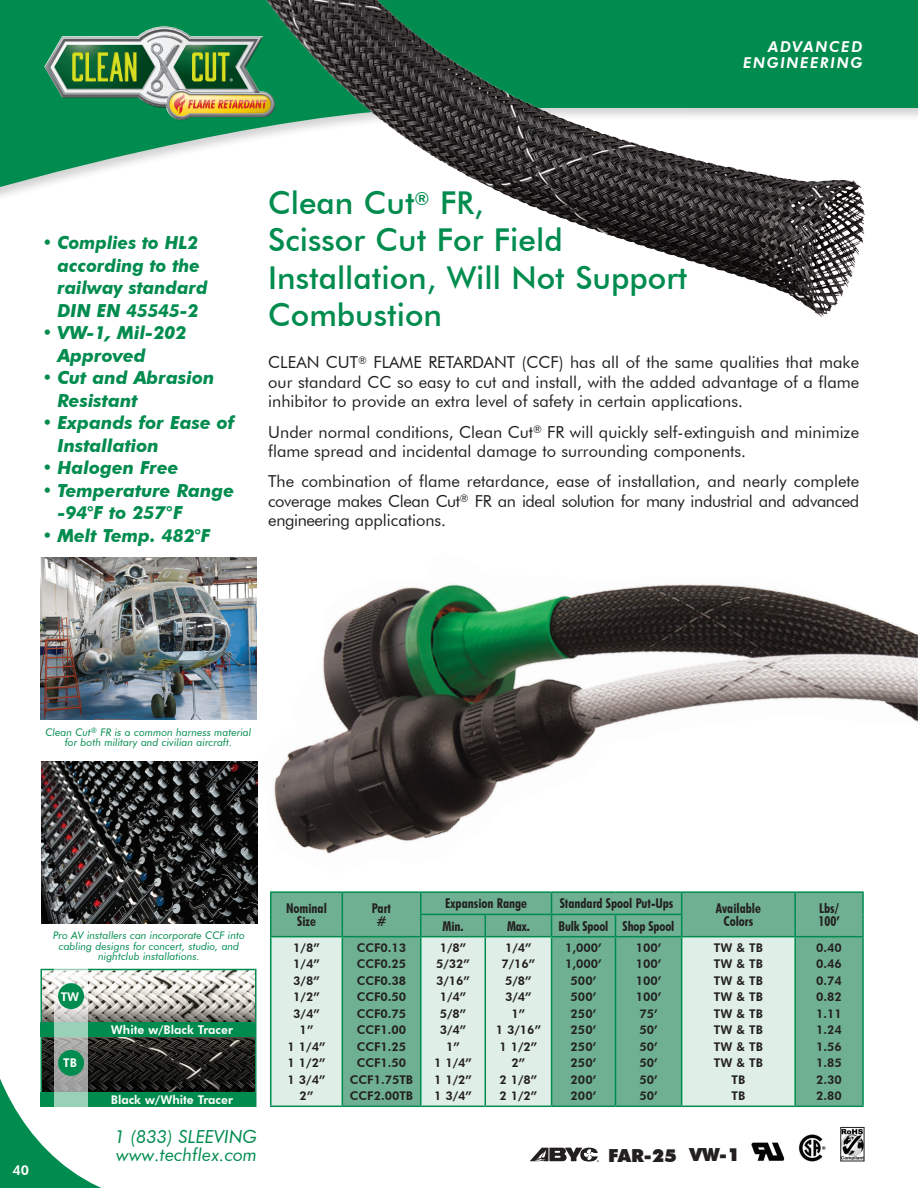
<style>
.page{position:relative;width:918px;height:1188px;background:#fff}
.page>*{position:absolute;margin:0;border:0;box-sizing:border-box;transform-origin:0 0}
.t1{font:500 31.5px/37.5px "Futura BT";color:#008c4e}
.t2{font:italic 700 18px/22.5px "Futura BT";color:#008c4e}
.t3{font:italic 18px/18px "Futura BT";color:#008c4e}
.t4{font:900 18px "Futura BT";color:#231f20}
.t5{font:16.5px/19.5px "Futura BT";color:#231f20;text-align:justify}
.t6{font:italic 800 15px/16.5px "Futura BT";letter-spacing:.1em;color:#fff;text-align:right}
.t7{font:700 condensed 13.5px/13.5px "Futura BT";color:#231f20;text-align:center}
.t8{font:800 13.5px "Futura BT";color:#fff}
.t9{font:800 12px/16.5px "Futura BT";color:#231f20;text-align:center}
.t10{font:800 12px "Futura BT";color:#fff}
.t11{font:italic 10.5px/10.5px "Futura BT";color:#008c4e;text-align:center}
</style>
<div class="page">
<svg style="left:0;top:0;width:913px;height:191px;fill:#008c4e"></svg>
<div style="left:913px;top:0;width:5px;height:204px;background:#231f20;opacity:.2"></div>
<svg style="left:917px;top:0;width:1px;height:191px"></svg>
<img style="left:274px;top:584px;width:644px;height:270px">
<img style="left:41px;top:762px;width:216px;height:162px">
<div style="left:272px;top:893px;width:590px;height:213px;background:#6eb091"></div>
<svg style="left:272px;top:937px;width:522px;height:169px;background:#b9d9ca"></svg>
<div style="left:552px;top:937px;width:64px;height:169px;background:#6eb091"></div>
<hr style="left:270px;top:891px;width:72px;height:2px;background:#008c4e">
<hr style="left:270px;top:893px;width:2px;height:21px;background:#008c4e">
<hr style="left:270px;top:914px;width:2px;height:22px;background:#008c4e">
<hr style="left:342px;top:891px;width:79px;height:2px;background:#008c4e">
<svg style="left:342px;top:893px;width:1px;height:43px"></svg>
<hr style="left:421px;top:891px;width:64px;height:2px;background:#008c4e">
<hr style="left:420px;top:893px;width:2px;height:21px;background:#008c4e">
<hr style="left:485px;top:891px;width:67px;height:2px;background:#008c4e">
<hr style="left:552px;top:891px;width:64px;height:2px;background:#008c4e">
<hr style="left:616px;top:891px;width:66px;height:2px;background:#008c4e">
<hr style="left:682px;top:891px;width:113px;height:2px;background:#008c4e">
<hr style="left:795px;top:891px;width:69px;height:2px;background:#008c4e">
<hr style="left:794px;top:893px;width:2px;height:21px;background:#008c4e">
<hr style="left:862px;top:893px;width:2px;height:21px;background:#008c4e">
<hr style="left:794px;top:914px;width:2px;height:22px;background:#008c4e">
<hr style="left:862px;top:914px;width:2px;height:22px;background:#008c4e">
<hr style="left:420px;top:914px;width:65px;height:1px;background:#008c4e">
<hr style="left:420px;top:915px;width:2px;height:21px;background:#008c4e">
<hr style="left:485px;top:914px;width:67px;height:1px;background:#008c4e">
<svg style="left:485px;top:915px;width:1px;height:21px"></svg>
<hr style="left:552px;top:914px;width:64px;height:1px;background:#008c4e">
<svg style="left:551px;top:893px;width:1px;height:43px"></svg>
<hr style="left:616px;top:914px;width:66px;height:1px;background:#008c4e">
<svg style="left:615px;top:915px;width:1px;height:21px"></svg>
<svg style="left:681px;top:893px;width:1px;height:43px"></svg>
<hr style="left:342px;top:936px;width:79px;height:1px;background:#008c4e">
<hr style="left:342px;top:1106px;width:79px;height:1px;background:#008c4e">
<hr style="left:552px;top:936px;width:64px;height:1px;background:#008c4e">
<hr style="left:616px;top:936px;width:66px;height:1px;background:#008c4e">
<hr style="left:615px;top:937px;width:1px;height:169px;background:#008c4e">
<hr style="left:552px;top:1106px;width:64px;height:1px;background:#008c4e">
<hr style="left:616px;top:1106px;width:66px;height:1px;background:#008c4e">
<hr style="left:795px;top:936px;width:69px;height:1px;background:#008c4e">
<hr style="left:862px;top:937px;width:2px;height:169px;background:#008c4e">
<hr style="left:795px;top:1106px;width:69px;height:1px;background:#008c4e">
<hr style="left:270px;top:936px;width:72px;height:1px;background:#008c4e">
<hr style="left:270px;top:937px;width:2px;height:169px;background:#008c4e">
<hr style="left:342px;top:937px;width:1px;height:169px;background:#008c4e">
<hr style="left:270px;top:1106px;width:72px;height:1px;background:#008c4e">
<hr style="left:421px;top:936px;width:64px;height:1px;background:#008c4e">
<hr style="left:420px;top:937px;width:2px;height:169px;background:#008c4e">
<hr style="left:421px;top:1106px;width:64px;height:1px;background:#008c4e">
<hr style="left:485px;top:936px;width:67px;height:1px;background:#008c4e">
<hr style="left:485px;top:937px;width:1px;height:169px;background:#008c4e">
<hr style="left:551px;top:937px;width:1px;height:169px;background:#008c4e">
<hr style="left:485px;top:1106px;width:67px;height:1px;background:#008c4e">
<hr style="left:682px;top:936px;width:113px;height:1px;background:#008c4e">
<hr style="left:681px;top:937px;width:1px;height:169px;background:#008c4e">
<hr style="left:794px;top:937px;width:2px;height:169px;background:#008c4e">
<hr style="left:682px;top:1106px;width:113px;height:1px;background:#008c4e">
<svg style="left:44px;top:26px;width:199px;height:94px;background:#5e9463"></svg>
<img style="left:751px;top:1142px;width:34px;height:19px">
<img style="left:798px;top:1134px;width:28px;height:28px">
<img style="left:843px;top:1129px;width:19px;height:30px">
<div style="left:841px;top:1127px;width:23px;height:34px;border:1px solid #231f20"></div>
<img style="left:40px;top:557px;width:216px;height:162px">
<img style="left:43px;top:972px;width:210px;height:120px">
<div style="left:40px;top:969px;width:216px;height:138px;border:2px solid #008c4e"></div>
<div style="left:40px;top:1023px;width:216px;height:14px;background:#008c4e"></div>
<div style="left:40px;top:1092px;width:216px;height:14px;background:#008c4e"></div>
<svg style="left:55px;top:969px;width:33px;height:68px"></svg>
<div style="left:58px;top:983px;width:26px;height:26px;background:#008c4e;border-radius:50%"></div>
<img style="left:243px;top:0;width:628px;height:317px">
<svg style="left:530px;top:1148px;width:69px;height:14px"></svg>
<svg style="left:0;top:1037px;width:147px;height:151px"></svg>
<p class="t6" style="left:743px;top:38px;width:121px">ADVANCED<br>ENGINEERING</p>
<p class="t2" style="left:57px;top:232px;width:152px;text-indent:-15px">• Complies to HL2 according to the railway standard<br>DIN EN 45545-2</p>
<p class="t2" style="left:57px;top:322px;width:131px;text-indent:-15px">• VW-1, Mil-202<br>Approved</p>
<p class="t2" style="left:57px;top:367px;width:158px;text-indent:-15px">• Cut and Abrasion<br>Resistant</p>
<p class="t2" style="left:57px;top:412px;width:179px;text-indent:-15px">• Expands for Ease of<br>Installation</p>
<p class="t2" style="left:42px;top:457px;width:138px">• Halogen Free</p>
<p class="t2" style="left:57px;top:479px;width:178px;text-indent:-15px">• Temperature Range -94°F to 257°F</p>
<p class="t2" style="left:42px;top:524px;width:170px">• Melt Temp. 482°F</p>
<h1 class="t1" style="left:268px;top:184px;width:421px">Clean Cut<sup>®</sup> FR,<br>Scissor Cut For Field<br>Installation, Will Not Support<br>Combustion</h1>
<p class="t5" style="left:268px;top:353px;width:593px">CLEAN CUT<sup>®</sup> FLAME RETARDANT (CCF) has all of the same qualities that make our standard CC so easy to cut and install, with the added advantage of a flame inhibitor to provide an extra level of safety in certain applications.</p>
<p class="t5" style="left:268px;top:422px;width:592px">Under normal conditions, Clean Cut<sup>®</sup> FR will quickly self-extinguish and minimize flame spread and incidental damage to surrounding components.</p>
<p class="t5" style="left:268px;top:472px;width:593px">The combination of flame retardance, ease of installation, and nearly complete coverage makes Clean Cut<sup>®</sup> FR an ideal solution for many industrial and advanced engineering applications.</p>
<p class="t11" style="left:46px;top:726px;width:207px">Clean Cut<sup>®</sup> FR is a common harness material for both military and civilian aircraft.</p>
<p class="t8" style="left:12px;top:1161px;width:18px">40</p>
<p class="t11" style="left:53px;top:930px;width:193px">Pro AV installers can incorporate CCF into cabling designs for concert, studio, and nightclub installations.</p>
<p class="t10" style="left:61px;top:989px;width:20px">TW</p>
<p class="t10" style="left:63px;top:1056px;width:15px">TB</p>
<p class="t10" style="left:111px;top:1022px;width:124px">White w/Black Tracer</p>
<p class="t10" style="left:111px;top:1092px;width:124px">Black w/White Tracer</p>
<p class="t3" style="left:114px;top:1127px;width:144px">1 (833) SLEEVING www.techflex.com</p>
<p class="t7" style="left:286px;top:901px;width:42px">Nominal<br>Size</p>
<p class="t7" style="left:372px;top:901px;width:21px">Part #</p>
<p class="t7" style="left:445px;top:897px;width:83px">Expansion Range</p>
<p class="t7" style="left:560px;top:897px;width:115px">Standard Spool Put-Ups</p>
<p class="t7" style="left:716px;top:901px;width:47px">Available<br>Colors</p>
<p class="t7" style="left:819px;top:901px;width:21px">Lbs/</p>
<p class="t7" style="left:443px;top:919px;width:22px">Min.</p>
<p class="t7" style="left:507px;top:919px;width:24px">Max.</p>
<p class="t7" style="left:819px;top:915px;width:23px">100’</p>
<p class="t7" style="left:559px;top:919px;width:117px">Bulk Spool Shop Spool</p>
<p class="t9" style="left:288px;top:939px;width:39px">1/8”<br>1/4”<br>3/8”<br>1/2”<br>3/4”<br>1”<br>1 1/4”<br>1 1/2”<br>1 3/4”<br>2”</p>
<p class="t9" style="left:350px;top:939px;width:65px">CCF0.13<br>CCF0.25<br>CCF0.38<br>CCF0.50<br>CCF0.75<br>CCF1.00<br>CCF1.25<br>CCF1.50<br>CCF1.75TB<br>CCF2.00TB</p>
<p class="t9" style="left:434px;top:939px;width:39px">1/8”<br>5/32”<br>3/16”<br>1/4”<br>5/8”<br>3/4”<br>1”<br>1 1/4”<br>1 1/2”<br>1 3/4”</p>
<p class="t9" style="left:496px;top:939px;width:47px">1/4”<br>7/16”<br>5/8”<br>3/4”<br>1”<br>1 3/16”<br>1 1/2”<br>2”<br>2 1/8”<br>2 1/2”</p>
<p class="t9" style="left:565px;top:939px;width:38px">1,000’<br>1,000’<br>500’<br>500’<br>250’<br>250’<br>250’<br>250’<br>200’<br>200’</p>
<p class="t9" style="left:636px;top:939px;width:27px">100’<br>100’<br>100’<br>100’<br>75’<br>50’<br>50’<br>50’<br>50’<br>50’</p>
<p class="t9" style="left:714px;top:939px;width:50px">TW &amp; TB<br>TW &amp; TB<br>TW &amp; TB<br>TW &amp; TB<br>TW &amp; TB<br>TW &amp; TB<br>TW &amp; TB<br>TW &amp; TB<br>TB<br>TB</p>
<p class="t9" style="left:816px;top:939px;width:27px;text-align:justify">0.40<br>0.46<br>0.74<br>0.82<br>1.11<br>1.24<br>1.56<br>1.85<br>2.30<br>2.80</p>
<p class="t4" style="left:608px;top:1144px;width:70px">FAR-25</p>
<p class="t4" style="left:689px;top:1144px;width:52px">VW-1</p>
</div>
